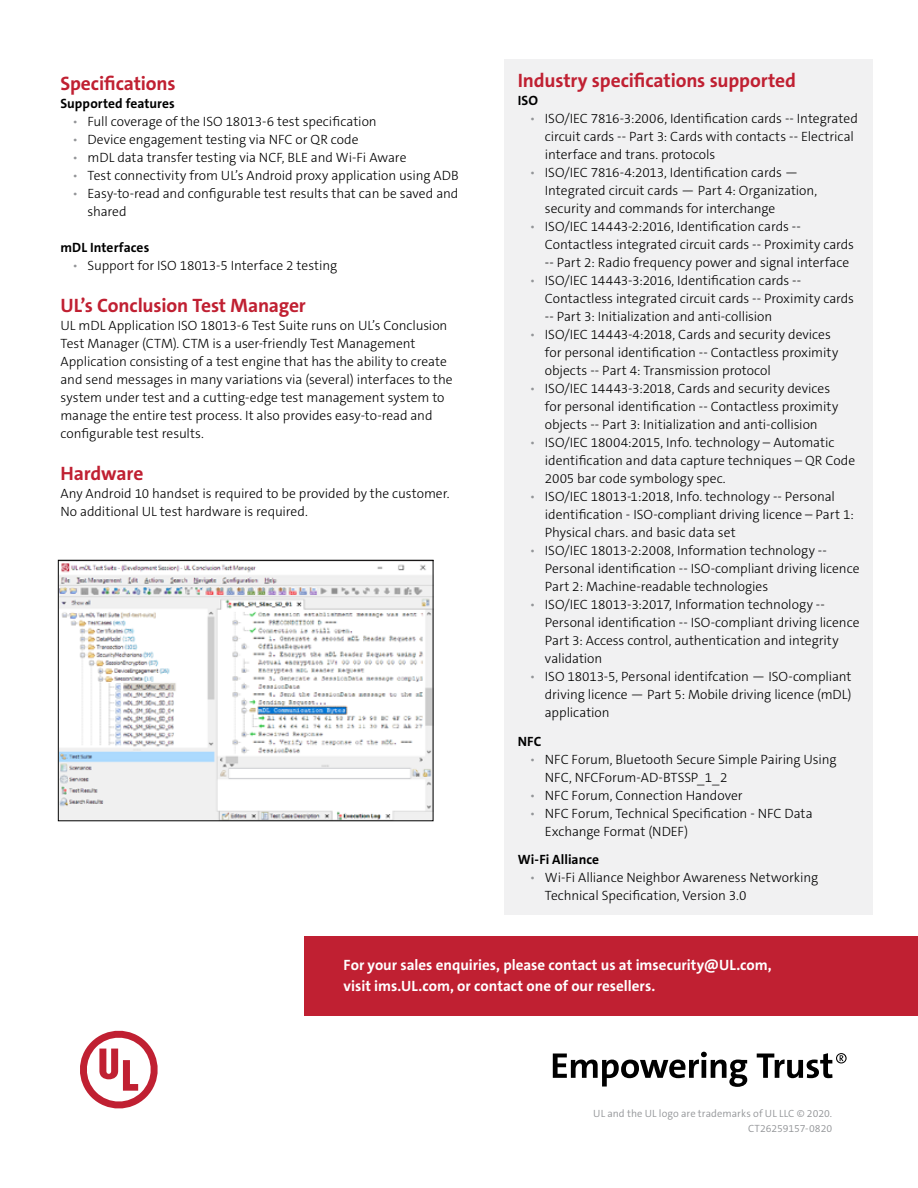
<style>
.page{position:relative;width:918px;height:1188px;background:#fff}
.page>*{position:absolute;margin:0;border:0;box-sizing:border-box;transform-origin:0 0}
.t1{font:700 19.5px "The Sans C5";letter-spacing:-.01em;color:#c02032}
.t2{font:700 15px/21px "The Sans C5";color:#fff}
.t3{font:300 13.5px/18px "The Sans C5";letter-spacing:-.005em;color:#000}
.t4{font:700 13.5px "The Sans C5";letter-spacing:.005em;color:#000}
.t5{font:300 10.5px/15px "The Sans C5";letter-spacing:.005em;color:#939598;text-align:right}
.s1{color:#939598}
</style>
<div class="page">
<svg style="left:80px;top:1030px;width:78px;height:79px"></svg>
<svg style="left:553px;top:1052px;width:294px;height:35px"></svg>
<img style="left:60px;top:563px;width:371px;height:256px">
<div style="left:58px;top:560px;width:375px;height:261px;border:1px solid #000"></div>
<div style="left:304px;top:936px;width:614px;height:80px;background:#c02032"></div>
<div style="left:504px;top:59px;width:369px;height:856px;background:#f1f1f2"></div>
<h1 class="t1" style="left:60px;top:71px;width:117px">Specifications</h1>
<p class="t4" style="left:60px;top:95px;width:116px">Supported features</p>
<p class="t3" style="left:72px;top:113px;width:306px"><span class="s1">•</span> Full coverage of the ISO 18013-6 test specification</p>
<p class="t3" style="left:72px;top:131px;width:288px"><span class="s1">•</span> Device engagement testing via NFC or QR code</p>
<p class="t3" style="left:72px;top:149px;width:336px"><span class="s1">•</span> mDL data transfer testing via NCF, BLE and Wi-Fi Aware</p>
<p class="t3" style="left:72px;top:167px;width:388px"><span class="s1">•</span> Test connectivity from UL’s Android proxy application using ADB</p>
<p class="t3" style="left:87px;top:185px;width:372px;text-indent:-15px"><span class="s1">•</span> Easy-to-read and configurable test results that can be saved and shared</p>
<p class="t4" style="left:60px;top:239px;width:90px">mDL Interfaces</p>
<p class="t3" style="left:72px;top:257px;width:266px"><span class="s1">•</span> Support for ISO 18013-5 Interface 2 testing</p>
<h1 class="t1" style="left:60px;top:293px;width:247px">UL’s Conclusion Test Manager</h1>
<p class="t3" style="left:60px;top:317px;width:394px">UL mDL Application ISO 18013-6 Test Suite runs on UL’s Conclusion Test Manager (CTM). CTM is a user-friendly Test Management Application consisting of a test engine that has the ability to create and send messages in many variations via (several) interfaces to the system under test and a cutting-edge test management system to manage the entire test process. It also provides easy-to-read and configurable test results.</p>
<h1 class="t1" style="left:60px;top:461px;width:84px">Hardware</h1>
<p class="t3" style="left:60px;top:485px;width:391px">Any Android 10 handset is required to be provided by the customer.<br>No additional UL test hardware is required.</p>
<h1 class="t1" style="left:518px;top:68px;width:280px">Industry specifications supported</h1>
<p class="t4" style="left:518px;top:92px;width:22px">ISO</p>
<p class="t3" style="left:545px;top:110px;width:315px;text-indent:-15px"><span class="s1">•</span> ISO/IEC 7816-3:2006, Identification cards -- Integrated circuit cards -- Part 3: Cards with contacts -- Electrical interface and trans. protocols</p>
<p class="t3" style="left:545px;top:164px;width:274px;text-indent:-15px"><span class="s1">•</span> ISO/IEC 7816-4:2013, Identification cards —<br>Integrated circuit cards — Part 4: Organization, security and commands for interchange</p>
<p class="t3" style="left:545px;top:218px;width:311px;text-indent:-15px"><span class="s1">•</span> ISO/IEC 14443-2:2016, Identification cards --<br>Contactless integrated circuit cards -- Proximity cards -- Part 2: Radio frequency power and signal interface</p>
<p class="t3" style="left:545px;top:272px;width:311px;text-indent:-15px"><span class="s1">•</span> ISO/IEC 14443-3:2016, Identification cards --<br>Contactless integrated circuit cards -- Proximity cards -- Part 3: Initialization and anti-collision</p>
<p class="t3" style="left:545px;top:326px;width:295px;text-indent:-15px"><span class="s1">•</span> ISO/IEC 14443-4:2018, Cards and security devices for personal identification -- Contactless proximity objects -- Part 4: Transmission protocol</p>
<p class="t3" style="left:545px;top:380px;width:295px;text-indent:-15px"><span class="s1">•</span> ISO/IEC 14443-3:2018, Cards and security devices for personal identification -- Contactless proximity objects -- Part 3: Initialization and anti-collision</p>
<p class="t3" style="left:545px;top:434px;width:312px;text-indent:-15px"><span class="s1">•</span> ISO/IEC 18004:2015, Info. technology – Automatic identification and data capture techniques – QR Code<br>2005 bar code symbology spec.</p>
<p class="t3" style="left:545px;top:488px;width:311px;text-indent:-15px"><span class="s1">•</span> ISO/IEC 18013-1:2018, Info. technology -- Personal identification - ISO-compliant driving licence – Part 1:<br>Physical chars. and basic data set</p>
<p class="t3" style="left:545px;top:542px;width:316px;text-indent:-15px"><span class="s1">•</span> ISO/IEC 18013-2:2008, Information technology --<br>Personal identification -- ISO-compliant driving licence<br>Part 2: Machine-readable technologies</p>
<p class="t3" style="left:545px;top:596px;width:316px;text-indent:-15px"><span class="s1">•</span> ISO/IEC 18013-3:2017, Information technology -- Personal identification -- ISO-compliant driving licence Part 3: Access control, authentication and integrity validation</p>
<p class="t3" style="left:545px;top:668px;width:308px;text-align:justify;text-indent:-15px"><span class="s1">•</span> ISO 18013-5, Personal identifcation — ISO-compliant driving licence — Part 5: Mobile driving licence (mDL) application</p>
<p class="t4" style="left:518px;top:732px;width:25px">NFC</p>
<p class="t3" style="left:545px;top:750px;width:293px;text-indent:-15px"><span class="s1">•</span> NFC Forum, Bluetooth Secure Simple Pairing Using<br>NFC, NFCForum-AD-BTSSP_1_2</p>
<p class="t3" style="left:530px;top:786px;width:214px"><span class="s1">•</span> NFC Forum, Connection Handover</p>
<p class="t3" style="left:545px;top:804px;width:269px;text-indent:-15px"><span class="s1">•</span> NFC Forum, Technical Specification - NFC Data<br>Exchange Format (NDEF)</p>
<p class="t4" style="left:518px;top:851px;width:83px">Wi-Fi Alliance</p>
<p class="t3" style="left:545px;top:869px;width:275px;text-indent:-15px"><span class="s1">•</span> Wi-Fi Alliance Neighbor Awareness Networking<br>Technical Specification, Version 3.0</p>
<p class="t2" style="left:344px;top:955px;width:430px">For your sales enquiries, please contact us at imsecurity@UL.com, visit ims.UL.com, or contact one of our resellers.</p>
<p class="t5" style="left:593px;top:1106px;width:240px">UL and the UL logo are trademarks of UL LLC © 2020.<br>CT26259157-0820</p>
</div>
